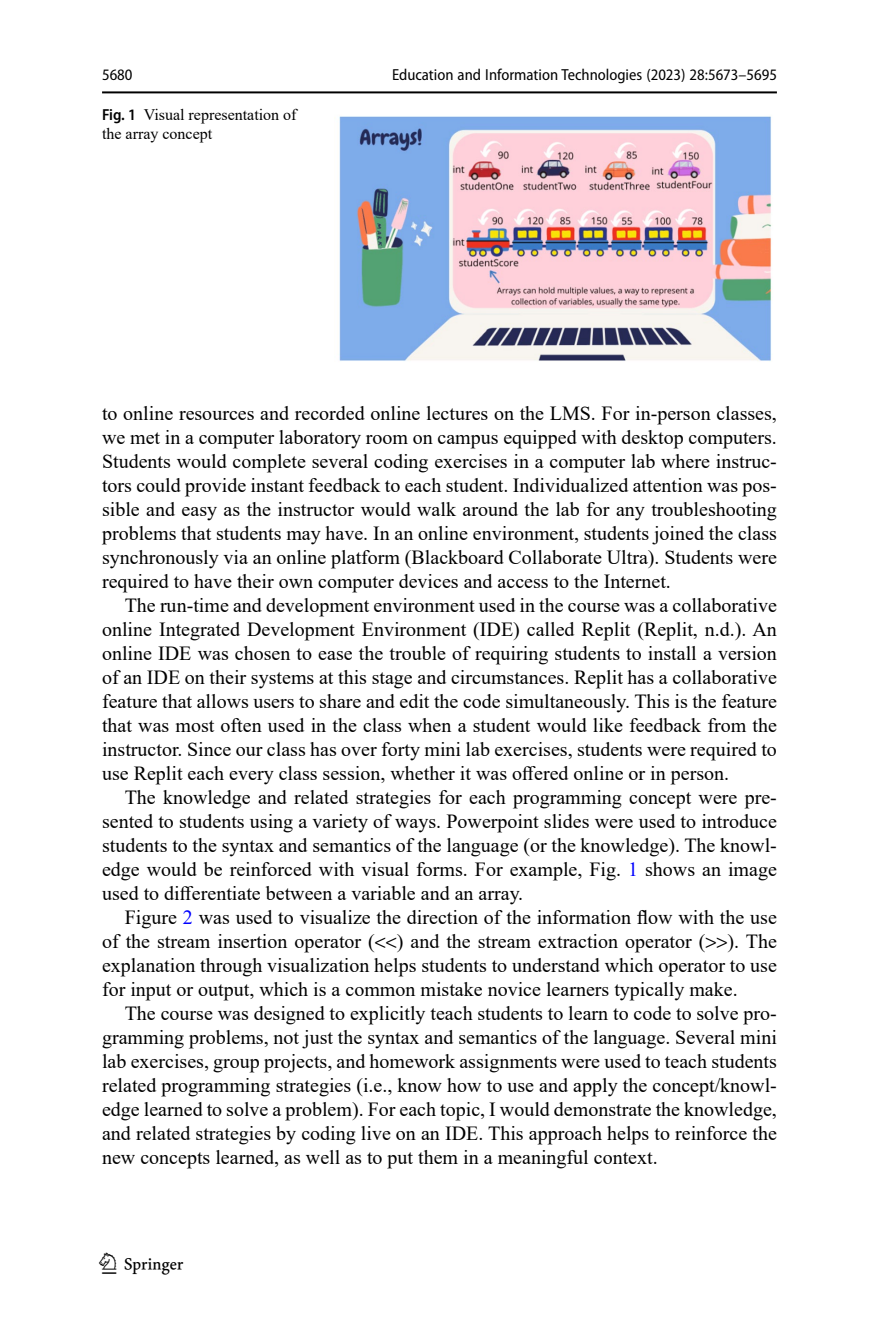
<style>
.page{position:relative;width:879px;height:1333px;background:#fff}
.page>*{position:absolute;margin:0;border:0;box-sizing:border-box;transform-origin:0 0}
.t1{font:30px "Springnew";color:#000}
.Body_Text_Indent{font:20px/24px "Times New Roman";color:#000;text-align:justify}
.Body_Text{font:20px/24px "Times New Roman";color:#000;text-align:justify}
.t2{font:semi-condensed 16px "Myriad Pro";color:#000}
.Figure_Caption_Side{font:16px/19px "Times New Roman";color:#000}
.s1{font-family:"Myriad Pro";font-weight:600;font-stretch:semi-condensed}
.s2{color:#00f}
</style>
<div class="page">
<hr style="left:102px;top:91px;width:675px;height:2px;background:#000">
<img style="left:339px;top:116px;width:433px;height:245px">
<p class="t2" style="left:102px;top:66px;width:32px">5680</p>
<p class="Figure_Caption_Side" style="left:102px;top:104px;width:196px"><span class="s1">Fig. 1</span> Visual representation of the array concept</p>
<p class="t2" style="left:392px;top:66px;width:386px">Education and Information Technologies (2023) 28:5673–5695</p>
<p class="Body_Text" style="left:102px;top:400px;width:676px">to online resources and recorded online lectures on the LMS. For in-person classes, we met in a computer laboratory room on campus equipped with desktop computers.<br>Students would complete several coding exercises in a computer lab where instruc&shy;tors could provide instant feedback to each student. Individualized attention was pos&shy;sible and easy as the instructor would walk around the lab for any troubleshooting problems that students may have. In an online environment, students joined the class synchronously via an online platform (Blackboard Collaborate Ultra). Students were required to have their own computer devices and access to the Internet.</p>
<p class="Body_Text_Indent" style="left:102px;top:592px;width:676px;text-indent:23px">The run-time and development environment used in the course was a collaborative online Integrated Development Environment (IDE) called Replit (Replit, n.d.). An online IDE was chosen to ease the trouble of requiring students to install a version of an IDE on their systems at this stage and circumstances. Replit has a collaborative feature that allows users to share and edit the code simultaneously. This is the feature that was most often used in the class when a student would like feedback from the instructor. Since our class has over forty mini lab exercises, students were required to use Replit each every class session, whether it was offered online or in person.</p>
<p class="Body_Text_Indent" style="left:102px;top:784px;width:676px;text-indent:23px">The knowledge and related strategies for each programming concept were pre&shy;sented to students using a variety of ways. Powerpoint slides were used to introduce students to the syntax and semantics of the language (or the knowledge). The knowl&shy;edge would be reinforced with visual forms. For example, Fig. <span class="s2">1</span> shows an image used to differentiate between a variable and an array.</p>
<p class="Body_Text_Indent" style="left:102px;top:904px;width:676px;text-indent:23px">Figure <span class="s2">2</span> was used to visualize the direction of the information flow with the use of the stream insertion operator ( ) and the stream extraction operator ( ). The explanation through visualization helps students to understand which operator to use for input or output, which is a common mistake novice learners typically make.</p>
<p class="Body_Text_Indent" style="left:102px;top:1000px;width:676px;text-indent:23px">The course was designed to explicitly teach students to learn to code to solve pro&shy;gramming problems, not just the syntax and semantics of the language. Several mini lab exercises, group projects, and homework assignments were used to teach students related programming strategies (i.e., know how to use and apply the concept/knowl&shy;edge learned to solve a problem). For each topic, I would demonstrate the knowledge, and related strategies by coding live on an IDE. This approach helps to reinforce the new concepts learned, as well as to put them in a meaningful context.</p>
<h1 class="t1" style="left:102px;top:1246px;width:83px">1 3</h1>
</div>
